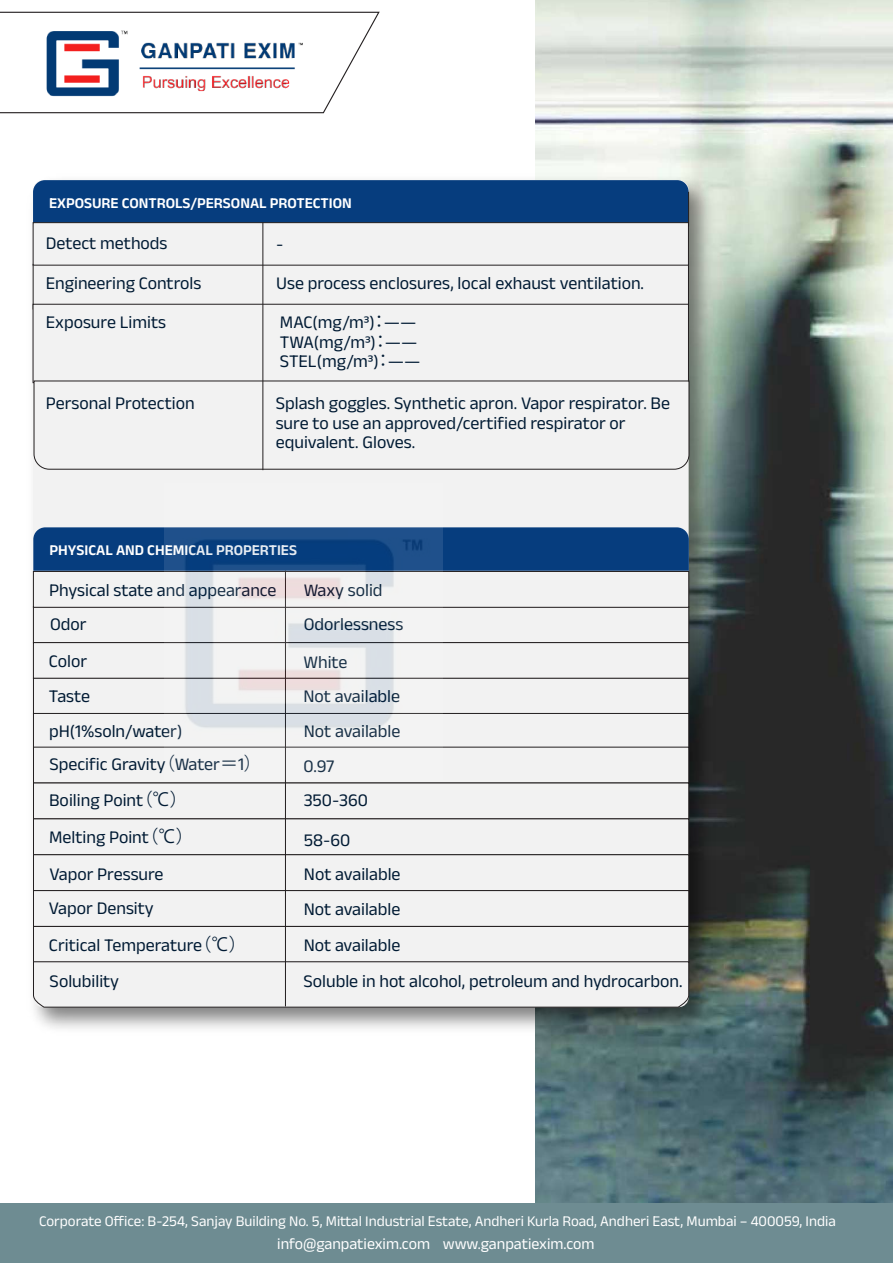
<style>
.page{position:relative;width:893px;height:1263px;background:#fff}
.page>*{position:absolute;margin:0;border:0;box-sizing:border-box;transform-origin:0 0}
.t1{font:18px/19.5px "Anek Devanagari";color:#001a33}
.t2{font:15.9px "Anek Devanagari";color:#fff}
.t3{font:600 15.15px "Anek Devanagari";color:#fff}
.t4{font:15px "Anek Devanagari";color:#fff}
.s1{font-family:"Koz Go Pr 6 N"}
</style>
<div class="page">
<img style="left:535px;top:0;width:358px;height:1202px">
<img style="left:32px;top:168px;width:690px;height:872px">
<div style="left:33px;top:180px;width:656px;height:827px;background:#f2f2f2;border-radius:10px"></div>
<div style="left:33px;top:180px;width:655px;height:42px;background:#063d7e"></div>
<div style="left:33px;top:222px;width:656px;height:43px;background:#f2f2f2;border:1px solid #231f20"></div>
<div style="left:33px;top:304px;width:656px;height:79px;background:#f2f2f2;border:1px solid #231f20"></div>
<div style="left:0;top:1202px;width:893px;height:61px;background:#6e8c92"></div>
<svg style="left:0;top:11px;width:380px;height:103px"></svg>
<hr style="left:688px;top:192px;width:1px;height:34px;background:#231f20">
<svg style="left:34px;top:381px;width:655px;height:89px"></svg>
<hr style="left:263px;top:222px;width:1px;height:248px;background:#231f20">
<div style="left:33px;top:527px;width:656px;height:44px;background:#063d7e"></div>
<div style="left:33px;top:606px;width:656px;height:37px;background:#f2f2f2;border:1px solid #231f20"></div>
<div style="left:33px;top:571px;width:656px;height:36px;background:#f2f2f2;border:1px solid #231f20"></div>
<div style="left:33px;top:642px;width:656px;height:37px;background:#f2f2f2;border:1px solid #231f20"></div>
<div style="left:33px;top:678px;width:656px;height:36px;background:#f2f2f2;border:1px solid #231f20"></div>
<div style="left:33px;top:713px;width:656px;height:36px;background:#f2f2f2;border:1px solid #231f20"></div>
<div style="left:33px;top:747px;width:656px;height:36px;background:#f2f2f2;border:1px solid #231f20"></div>
<div style="left:33px;top:783px;width:656px;height:36px;background:#f2f2f2;border:1px solid #231f20"></div>
<div style="left:33px;top:854px;width:656px;height:37px;background:#f2f2f2;border:1px solid #231f20"></div>
<div style="left:33px;top:890px;width:656px;height:36px;background:#f2f2f2;border:1px solid #231f20"></div>
<div style="left:33px;top:926px;width:656px;height:36px;background:#f2f2f2;border:1px solid #231f20"></div>
<svg style="left:33px;top:961px;width:656px;height:47px"></svg>
<hr style="left:285px;top:571px;width:1px;height:435px;background:#231f20">
<img style="left:164px;top:527px;width:279px;height:252px">
<img style="left:35px;top:18px;width:278px;height:87px">
<p class="t3" style="left:49px;top:194px;width:304px">EXPOSURE CONTROLS/PERSONAL PROTECTION</p>
<p class="t1" style="left:46px;top:233px;width:123px">Detect methods</p>
<p class="t1" style="left:276px;top:234px;width:9px">-</p>
<p class="t1" style="left:46px;top:273px;width:157px">Engineering Controls</p>
<p class="t1" style="left:276px;top:263px;width:369px;line-height:39.3px">Use process enclosures, local exhaust ventilation.<br>MAC(mg/m3)<span class="s1">：</span>——</p>
<p class="t1" style="left:280px;top:332px;width:142px">TWA(mg/m3)<span class="s1">：</span>——<br>STEL(mg/m3)<span class="s1">：</span>——</p>
<p class="t1" style="left:46px;top:312px;width:122px">Exposure Limits</p>
<p class="t1" style="left:46px;top:393px;width:150px">Personal Protection</p>
<p class="t1" style="left:276px;top:393px;width:396px">Splash goggles. Synthetic apron. Vapor respirator. Be sure to use an approved/certified respirator or equivalent. Gloves.</p>
<p class="t3" style="left:50px;top:541px;width:249px">PHYSICAL AND CHEMICAL PROPERTIES</p>
<p class="t1" style="left:49px;top:573px;width:229px;line-height:33.6px">Physical state and appearance<br>Odor</p>
<p class="t1" style="left:304px;top:573px;width:101px;line-height:33.6px">Waxy solid<br>Odorlessness</p>
<p class="t1" style="left:49px;top:651px;width:40px">Color</p>
<p class="t1" style="left:303px;top:652px;width:46px">White</p>
<p class="t1" style="left:49px;top:678px;width:135px;line-height:35px">Taste pH(1%soln/water)</p>
<p class="t1" style="left:303px;top:678px;width:98px;line-height:35px">Not available<br>Not available</p>
<p class="t1" style="left:49px;top:754px;width:214px">Specific Gravity<span class="s1">（</span>Water<span class="s1">＝</span>1<span class="s1">）</span></p>
<p class="t1" style="left:304px;top:756px;width:32px">0.97</p>
<p class="t1" style="left:49px;top:790px;width:140px">Boiling Point<span class="s1">（℃）</span></p>
<p class="t1" style="left:304px;top:790px;width:66px">350-360</p>
<p class="t1" style="left:49px;top:827px;width:146px">Melting Point<span class="s1">（℃）</span></p>
<p class="t1" style="left:304px;top:830px;width:48px">58-60</p>
<p class="t1" style="left:49px;top:863px;width:116px">Vapor Pressure</p>
<p class="t1" style="left:304px;top:864px;width:98px">Not available</p>
<p class="t1" style="left:49px;top:889px;width:199px;line-height:37.7px">Vapor Density<br>Critical Temperature<span class="s1">（℃）</span></p>
<p class="t1" style="left:50px;top:971px;width:71px">Solubility</p>
<p class="t1" style="left:303px;top:891px;width:381px;line-height:35.5px">Not available<br>Not available<br>Soluble in hot alcohol, petroleum and hydrocarbon.</p>
<p class="t4" style="left:39px;top:1212px;width:798px">Corporate Office: B-254, Sanjay Building No. 5, Mittal Industrial Estate, Andheri Kurla Road, Andheri East, Mumbai – 400059, India</p>
<p class="t2" style="left:277px;top:1235px;width:319px">info@ganpatiexim.com www.ganpatiexim.com</p>
</div>
